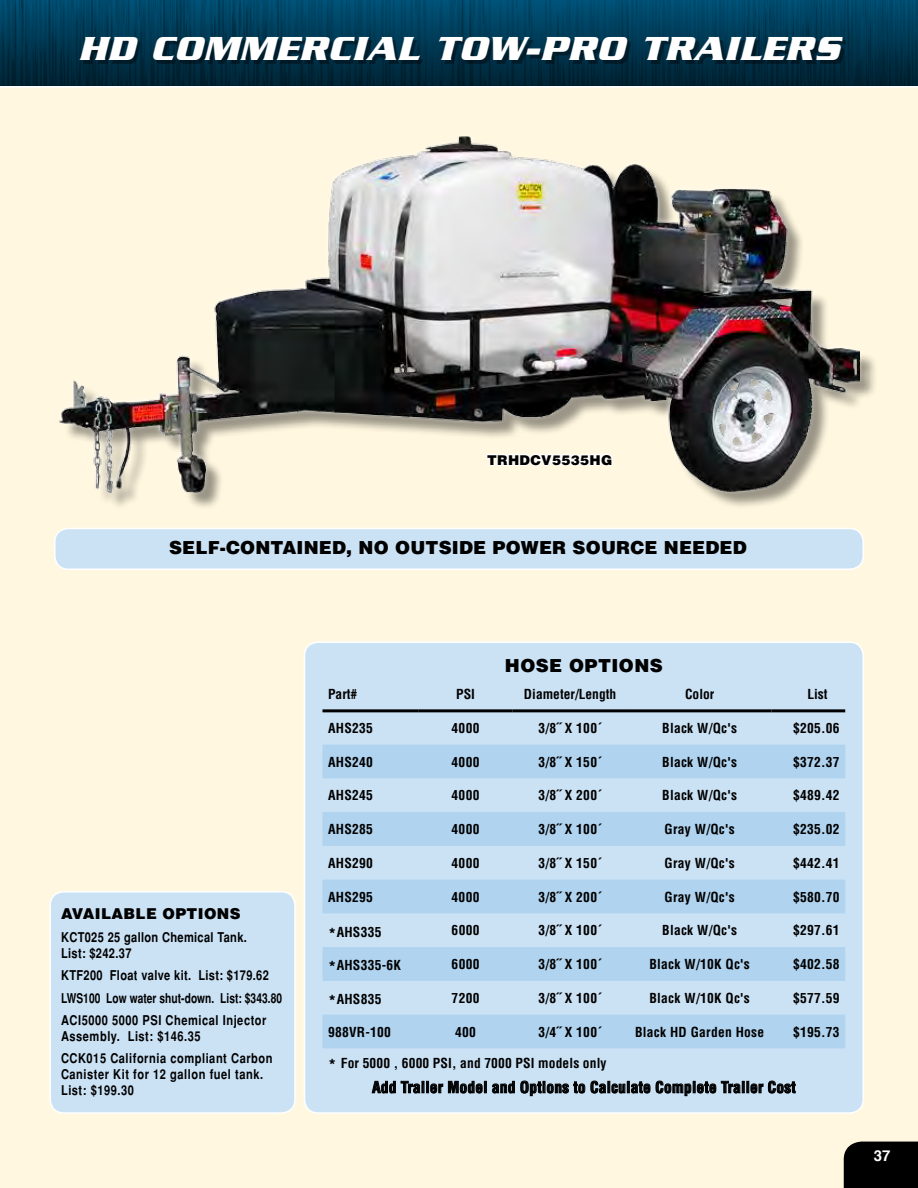
<style>
.page{position:relative;width:918px;height:1188px;background:#fff}
.page>*{position:absolute;margin:0;border:0;box-sizing:border-box;transform-origin:0 0}
.t1{font:italic 700 36px "Serpentine";letter-spacing:.025em;color:#fff}
.t2{font:900 18px "Helvetica";letter-spacing:.01em;color:#000}
.t3{font:700 condensed 15.3px "Helvetica";letter-spacing:.02em;color:#000}
.t4{font:900 15px "Helvetica";letter-spacing:.025em;color:#000}
.t5{font:700 15px "Helvetica";color:#fff}
.t6{font:700 condensed 13.5px "Helvetica";letter-spacing:.02em;color:#000}
.t7{font:700 condensed 13.5px/22.5px "Helvetica";letter-spacing:.04em;color:#000}
.t8{font:700 condensed 13.5px "Helvetica";color:#000}
.t9{font:900 13.5px "Helvetica";letter-spacing:.025em;color:#000}
.s1{font-size:16.5px}
</style>
<div class="page">
<div style="left:0;top:81px;width:918px;height:1107px;background:#fff7df"></div>
<div style="left:844px;top:1142px;width:74px;height:46px;background:#000"></div>
<hr style="left:0;top:85px;width:918px;height:3px;background:#fff">
<svg style="left:0;top:0;width:918px;height:86px;background:#003751"></svg>
<div style="left:50px;top:892px;width:245px;height:221px;background:#cbe2f5;border-radius:14px"></div>
<div style="left:50px;top:891px;width:246px;height:223px;border:2px solid #fff;border-radius:14px"></div>
<div style="left:304px;top:642px;width:559px;height:471px;background:#cbe2f5;border-radius:14px"></div>
<div style="left:304px;top:641px;width:560px;height:473px;border:2px solid #fff;border-radius:14px"></div>
<div style="left:55px;top:528px;width:808px;height:41px;background:#cbe2f5;border-radius:14px"></div>
<div style="left:54px;top:528px;width:810px;height:42px;border:2px solid #fff;border-radius:14px"></div>
<div style="left:83px;top:40px;width:763px;height:23px;background:#000;opacity:.4"></div>
<svg style="left:322px;top:745px;width:523px;height:303px;fill:#b0d3ef"></svg>
<hr style="left:322px;top:709px;width:97px;height:3px;background:#000">
<hr style="left:419px;top:709px;width:93px;height:3px;background:#000">
<hr style="left:512px;top:709px;width:116px;height:3px;background:#000">
<hr style="left:628px;top:709px;width:143px;height:3px;background:#000">
<hr style="left:771px;top:709px;width:74px;height:3px;background:#000">
<svg style="left:372px;top:1080px;width:213px;height:16px"></svg>
<svg style="left:591px;top:1080px;width:59px;height:13px"></svg>
<svg style="left:656px;top:1080px;width:140px;height:16px"></svg>
<div style="left:63px;top:139px;width:814px;height:371px;background:#000;opacity:.4"></div>
<div style="left:55px;top:131px;width:809px;height:366px;background:#fff;opacity:.7"></div>
<img style="left:59px;top:136px;width:800px;height:356px">
<svg style="left:485px;top:452px;width:129px;height:18px"></svg>
<h1 class="t1" style="left:79px;top:28px;width:762px">HD COMMERCIAL TOW-PRO TRAILERS</h1>
<p class="t9" style="left:487px;top:451px;width:127px">TRHDCV5535HG</p>
<h2 class="t2" style="left:169px;top:536px;width:579px">SELF-CONTAINED, NO OUTSIDE POWER SOURCE NEEDED</h2>
<p class="t4" style="left:61px;top:904px;width:181px">AVAILABLE OPTIONS</p>
<p class="t7" style="left:61px;top:929px;width:187px;line-height:15.8px">KCT025 25 gallon Chemical Tank.<br>List: $242.37</p>
<p class="t7" style="left:61px;top:964px;width:223px">KTF200 Float valve kit. List: $179.62<br>LWS100 Low water shut-down. List: $343.80<br>ACI5000 5000 PSI Chemical Injector</p>
<p class="t7" style="left:61px;top:1025px;width:213px">Assembly. List: $146.35<br>CCK015 California compliant Carbon</p>
<p class="t7" style="left:61px;top:1066px;width:204px;line-height:15.8px">Canister Kit for 12 gallon fuel tank.<br>List: $199.30</p>
<h2 class="t2" style="left:505px;top:653px;width:159px">HOSE OPTIONS</h2>
<p class="t6" style="left:328px;top:686px;width:31px">Part#</p>
<p class="t6" style="left:456px;top:686px;width:20px">PSI</p>
<p class="t8" style="left:524px;top:686px;width:94px">Diameter/Length</p>
<p class="t6" style="left:685px;top:686px;width:31px">Color</p>
<p class="t6" style="left:807px;top:686px;width:22px">List</p>
<p class="t6" style="left:328px;top:720px;width:46px">AHS235</p>
<p class="t6" style="left:452px;top:720px;width:29px">4000</p>
<p class="t6" style="left:538px;top:720px;width:65px">3/8˝ X 100´</p>
<p class="t6" style="left:662px;top:720px;width:76px">Black W/Qc's</p>
<p class="t6" style="left:793px;top:720px;width:48px">$205.06</p>
<p class="t6" style="left:328px;top:754px;width:46px">AHS240</p>
<p class="t6" style="left:452px;top:754px;width:29px">4000</p>
<p class="t6" style="left:538px;top:754px;width:65px">3/8˝ X 150´</p>
<p class="t6" style="left:662px;top:754px;width:76px">Black W/Qc's</p>
<p class="t6" style="left:793px;top:754px;width:48px">$372.37</p>
<p class="t6" style="left:328px;top:787px;width:46px">AHS245</p>
<p class="t6" style="left:452px;top:787px;width:29px">4000</p>
<p class="t6" style="left:538px;top:787px;width:65px">3/8˝ X 200´</p>
<p class="t6" style="left:662px;top:787px;width:76px">Black W/Qc's</p>
<p class="t6" style="left:793px;top:787px;width:48px">$489.42</p>
<p class="t6" style="left:328px;top:821px;width:46px">AHS285</p>
<p class="t6" style="left:452px;top:821px;width:29px">4000</p>
<p class="t6" style="left:538px;top:821px;width:65px">3/8˝ X 100´</p>
<p class="t6" style="left:665px;top:821px;width:72px">Gray W/Qc's</p>
<p class="t6" style="left:793px;top:821px;width:48px">$235.02</p>
<p class="t6" style="left:328px;top:855px;width:46px">AHS290</p>
<p class="t6" style="left:452px;top:855px;width:29px">4000</p>
<p class="t6" style="left:538px;top:855px;width:65px">3/8˝ X 150´</p>
<p class="t6" style="left:665px;top:855px;width:72px">Gray W/Qc's</p>
<p class="t6" style="left:793px;top:855px;width:48px">$442.41</p>
<p class="t6" style="left:328px;top:889px;width:46px">AHS295</p>
<p class="t6" style="left:452px;top:889px;width:29px">4000</p>
<p class="t6" style="left:538px;top:889px;width:65px">3/8˝ X 200´</p>
<p class="t6" style="left:665px;top:889px;width:72px">Gray W/Qc's</p>
<p class="t6" style="left:793px;top:889px;width:48px">$580.70</p>
<p class="t6" style="left:328px;top:924px;width:55px"><span class="s1">*</span>AHS335</p>
<p class="t6" style="left:452px;top:922px;width:29px">6000</p>
<p class="t6" style="left:538px;top:922px;width:65px">3/8˝ X 100´</p>
<p class="t6" style="left:662px;top:922px;width:76px">Black W/Qc's</p>
<p class="t6" style="left:793px;top:922px;width:48px">$297.61</p>
<p class="t6" style="left:328px;top:957px;width:75px"><span class="s1">*</span>AHS335-6K</p>
<p class="t6" style="left:452px;top:956px;width:29px">6000</p>
<p class="t6" style="left:538px;top:956px;width:65px">3/8˝ X 100´</p>
<p class="t6" style="left:650px;top:956px;width:102px">Black W/10K Qc's</p>
<p class="t6" style="left:793px;top:956px;width:48px">$402.58</p>
<p class="t6" style="left:328px;top:991px;width:55px"><span class="s1">*</span>AHS835</p>
<p class="t6" style="left:452px;top:990px;width:29px">7200</p>
<p class="t6" style="left:538px;top:990px;width:65px">3/8˝ X 100´</p>
<p class="t6" style="left:650px;top:990px;width:102px">Black W/10K Qc's</p>
<p class="t6" style="left:793px;top:990px;width:48px">$577.59</p>
<p class="t6" style="left:328px;top:1024px;width:64px">988VR-100</p>
<p class="t6" style="left:455px;top:1024px;width:22px">400</p>
<p class="t6" style="left:538px;top:1024px;width:65px">3/4˝ X 100´</p>
<p class="t6" style="left:635px;top:1024px;width:131px">Black HD Garden Hose</p>
<p class="t6" style="left:793px;top:1024px;width:48px">$195.73</p>
<p class="t6" style="left:328px;top:1055px;width:280px"><span class="s1">*</span> For 5000 , 6000 PSI, and 7000 PSI models only</p>
<p class="t3" style="left:372px;top:1078px;width:425px">Add Trailer Model and Options to Calculate Complete Trailer Cost</p>
<p class="t5" style="left:874px;top:1149px;width:18px">37</p>
</div>
